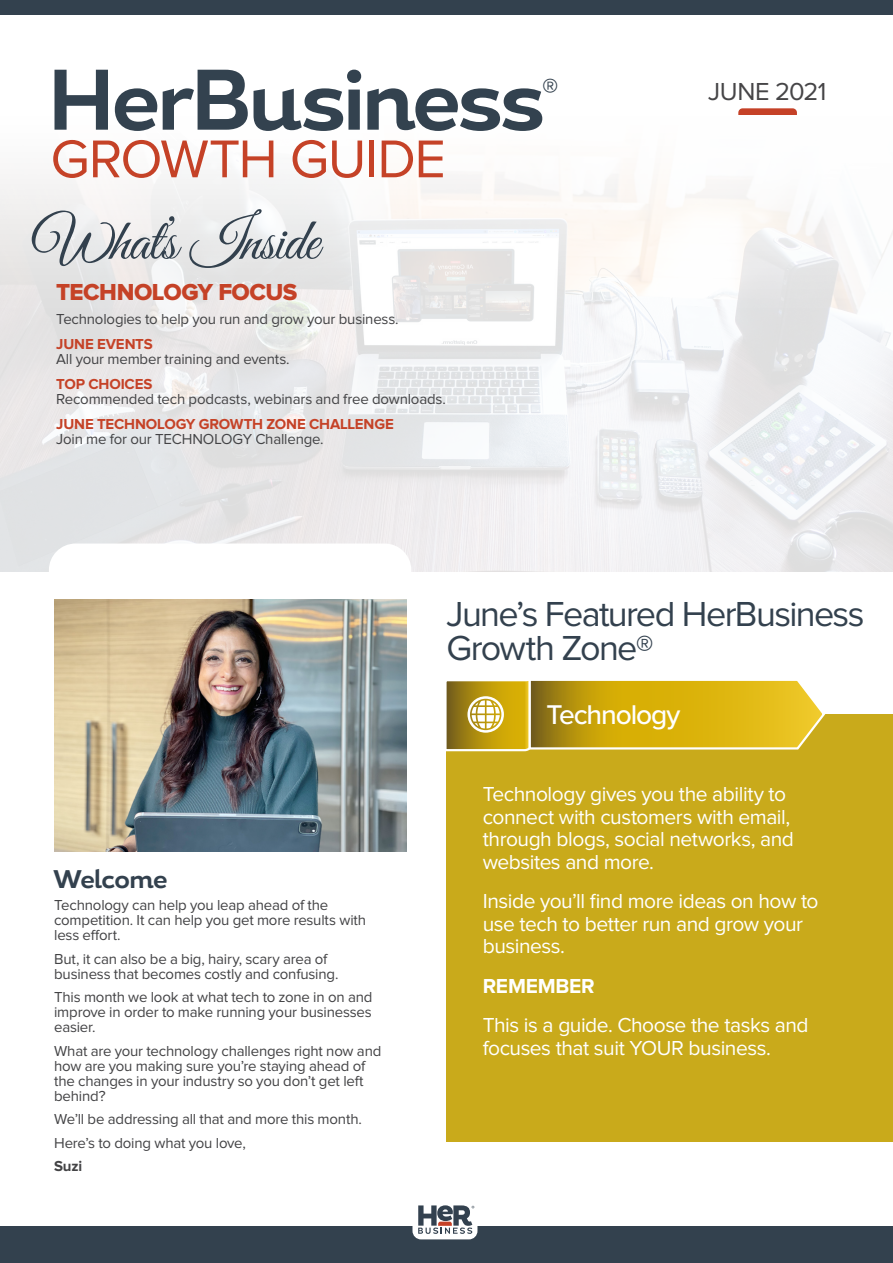
<style>
.page{position:relative;width:893px;height:1263px;background:#fff}
.page>*{position:absolute;margin:0;border:0;box-sizing:border-box;transform-origin:0 0}
.t1{font:700 85.65px "Magallanes";letter-spacing:-.04em;color:#33424f}
.t2{font:59.55px "Great Vibes";letter-spacing:-.02em;color:#33414e}
.t3{font:55.05px "Proxima Nova";letter-spacing:-.025em;color:#c54227}
.t4{font:36px/34.5px "Proxima Nova";letter-spacing:-.045em;color:#33414e}
.t5{font:33px "Proxima Nova";color:#33414e}
.t6{font:500 28.05px "Proxima Nova";letter-spacing:-.04em;color:#fff}
.t7{font:25.5px "Proxima Nova";letter-spacing:-.02em;color:#464547}
.t8{font:700 25.5px "Magallanes";letter-spacing:-.02em;color:#33414e}
.t9{font:24px "Proxima Nova Extrabld";letter-spacing:-.02em;color:#c54227}
.t10{font:21px/22.5px "Proxima Nova";letter-spacing:-.02em;color:#fff}
.t11{font:700 21px "Proxima Nova";letter-spacing:-.015em;color:#fff}
.t12{font:15px/15px "Proxima Nova";letter-spacing:-.015em;color:#434345}
.t13{font:700 15px "Proxima Nova";letter-spacing:-.01em;color:#c54227}
.t14{font:700 15px "Proxima Nova";color:#434345}
</style>
<div class="page">
<img style="left:0;top:179px;width:893px;height:392px">
<svg style="left:738px;top:108px;width:59px;height:7px"></svg>
<div style="left:446px;top:714px;width:447px;height:428px;background:#c9aa1b"></div>
<svg style="left:49px;top:543px;width:362px;height:28px"></svg>
<svg style="left:446px;top:680px;width:380px;height:72px;background:#cfae27"></svg>
<img style="left:54px;top:600px;width:352px;height:252px">
<svg style="left:0;top:1205px;width:893px;height:58px"></svg>
<div style="left:0;top:0;width:893px;height:15px;background:#33414e"></div>
<h1 class="t1" style="left:47px;top:45px;width:499px">HerBusiness</h1>
<h3 class="t3" style="left:50px;top:134px;width:397px">GROWTH GUIDE</h3>
<h3 class="t5" style="left:542px;top:75px;width:18px">®</h3>
<h2 class="t2" style="left:33px;top:208px;width:288px">What’s Inside</h2>
<h3 class="t9" style="left:56px;top:281px;width:243px">TECHNOLOGY FOCUS</h3>
<p class="t12" style="left:56px;top:312px;width:344px">Technologies to help you run and grow your business.</p>
<p class="t13" style="left:56px;top:337px;width:98px">JUNE EVENTS</p>
<p class="t12" style="left:56px;top:352px;width:235px">All your member training and events.</p>
<p class="t13" style="left:56px;top:377px;width:98px">TOP CHOICES</p>
<p class="t12" style="left:56px;top:392px;width:391px">Recommended tech podcasts, webinars and free downloads.</p>
<p class="t13" style="left:56px;top:417px;width:339px">JUNE TECHNOLOGY GROWTH ZONE CHALLENGE</p>
<p class="t12" style="left:56px;top:432px;width:269px">Join me for our TECHNOLOGY Challenge.</p>
<h3 class="t7" style="left:708px;top:80px;width:120px">JUNE 2021</h3>
<h3 class="t4" style="left:446px;top:598px;width:419px">June’s Featured HerBusiness<br>Growth Zone®</h3>
<h3 class="t8" style="left:53px;top:863px;width:116px">Welcome</h3>
<p class="t12" style="left:54px;top:898px;width:314px">Technology can help you leap ahead of the competition. It can help you get more results with less effort.</p>
<p class="t12" style="left:54px;top:952px;width:286px">But, it can also be a big, hairy, scary area of business that becomes costly and confusing.</p>
<p class="t12" style="left:54px;top:990px;width:320px;text-align:justify">This month we look at what tech to zone in on and improve in order to make running your businesses easier.</p>
<p class="t12" style="left:54px;top:1044px;width:329px">What are your technology challenges right now and how are you making sure you’re staying ahead of the changes in your industry so you don’t get left behind?</p>
<p class="t12" style="left:54px;top:1108px;width:309px;line-height:23.5px">We’ll be addressing all that and more this month.<br>Here’s to doing what you love,</p>
<p class="t14" style="left:54px;top:1159px;width:30px">Suzi</p>
<h3 class="t6" style="left:547px;top:698px;width:135px">Technology</h3>
<h3 class="t10" style="left:483px;top:784px;width:313px">Technology gives you the ability to connect with customers with email, through blogs, social networks, and websites and more.</h3>
<h3 class="t10" style="left:483px;top:891px;width:337px">Inside you’ll find more ideas on how to use tech to better run and grow your business.</h3>
<h3 class="t11" style="left:483px;top:976px;width:113px">REMEMBER</h3>
<h3 class="t10" style="left:483px;top:1015px;width:327px">This is a guide. Choose the tasks and focuses that suit YOUR business.</h3>
</div>
